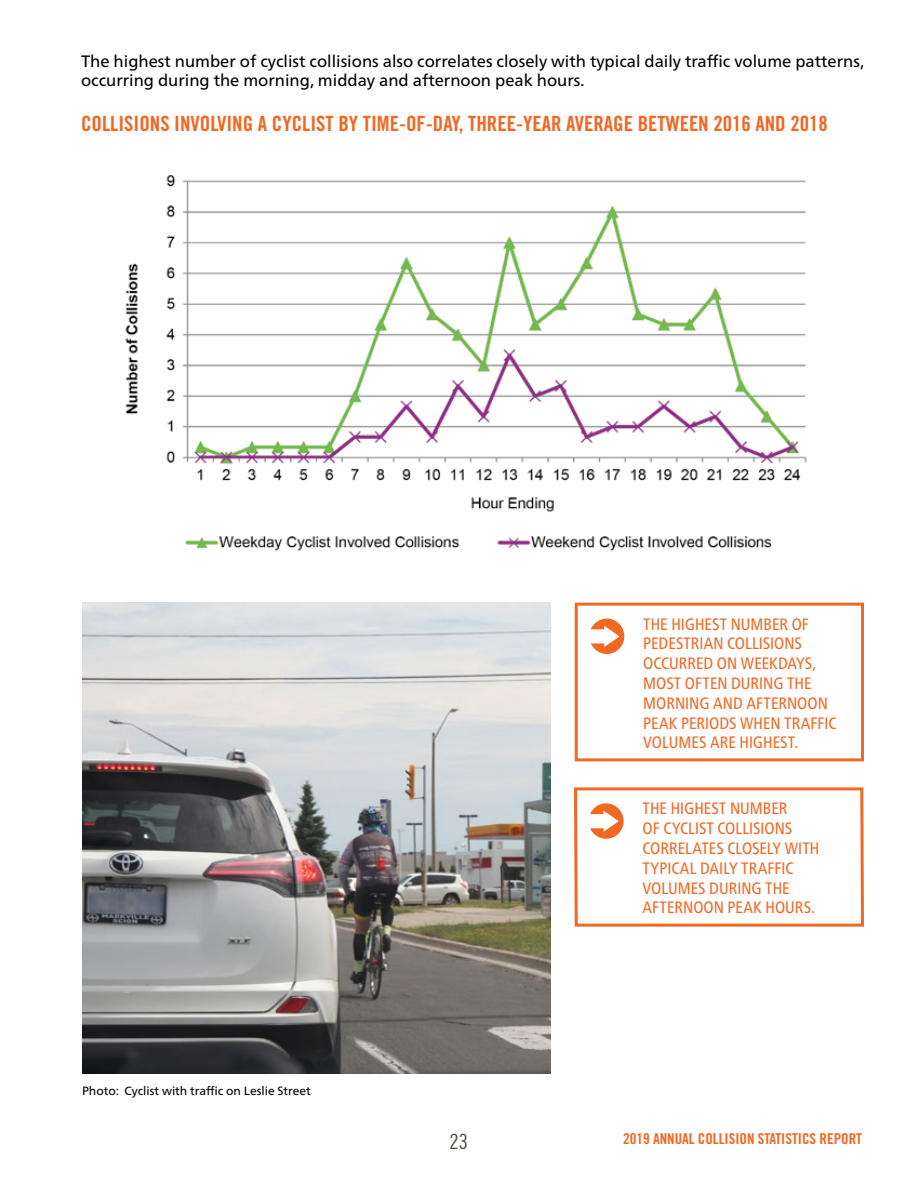
<style>
.page{position:relative;width:918px;height:1188px;background:#fff}
.page>*{position:absolute;margin:0;border:0;box-sizing:border-box;transform-origin:0 0}
.t1{font:21px "Trade Gothic LT Pro Bd Cn 20";color:#f26722}
.t2{font:21px "Trade Gothic LT Pro Cn 18";color:#524743}
.sub-head{font:condensed 16.5px/19.8px "Frutiger Neue LT Pro";color:#f26722}
.Body{font:16.5px/19.8px "Frutiger Neue LT Pro";color:#000}
.t3{font:15px "Trade Gothic LT Pro Bd Cn 20";color:#f26722}
.Body-2{font:12px "Frutiger Neue LT Pro";color:#000}
</style>
<div class="page">
<img style="left:125px;top:174px;width:682px;height:377px">
<img style="left:82px;top:603px;width:469px;height:471px">
<div style="left:575px;top:603px;width:289px;height:158px;background:#fff;border:3px solid #f26722"></div>
<svg style="left:591px;top:619px;width:33px;height:35px"></svg>
<svg style="left:574px;top:787px;width:290px;height:140px"></svg>
<p class="Body" style="left:81px;top:51px;width:785px">The highest number of cyclist collisions also correlates closely with typical daily traffic volume patterns, occurring during the morning, midday and afternoon peak hours.</p>
<h3 class="t1" style="left:81px;top:111px;width:748px">COLLISIONS INVOLVING A CYCLIST BY TIME-OF-DAY, THREE-YEAR AVERAGE BETWEEN 2016 AND 2018</h3>
<p class="sub-head" style="left:643px;top:614px;width:195px">THE HIGHEST NUMBER OF<br>PEDESTRIAN COLLISIONS<br>OCCURRED ON WEEKDAYS,<br>MOST OFTEN DURING THE<br>MORNING AND AFTERNOON<br>PEAK PERIODS WHEN TRAFFIC<br>VOLUMES ARE HIGHEST.</p>
<p class="Body-2" style="left:82px;top:1083px;width:230px">Photo: Cyclist with traffic on Leslie Street</p>
<p class="t2" style="left:450px;top:1129px;width:20px">23</p>
<p class="sub-head" style="left:643px;top:799px;width:178px">THE HIGHEST NUMBER<br>OF CYCLIST COLLISIONS<br>CORRELATES CLOSELY WITH<br>TYPICAL DAILY TRAFFIC<br>VOLUMES DURING THE<br>AFTERNOON PEAK HOURS.</p>
<p class="t3" style="left:623px;top:1130px;width:240px">2019 ANNUAL COLLISION STATISTICS REPORT</p>
</div>
